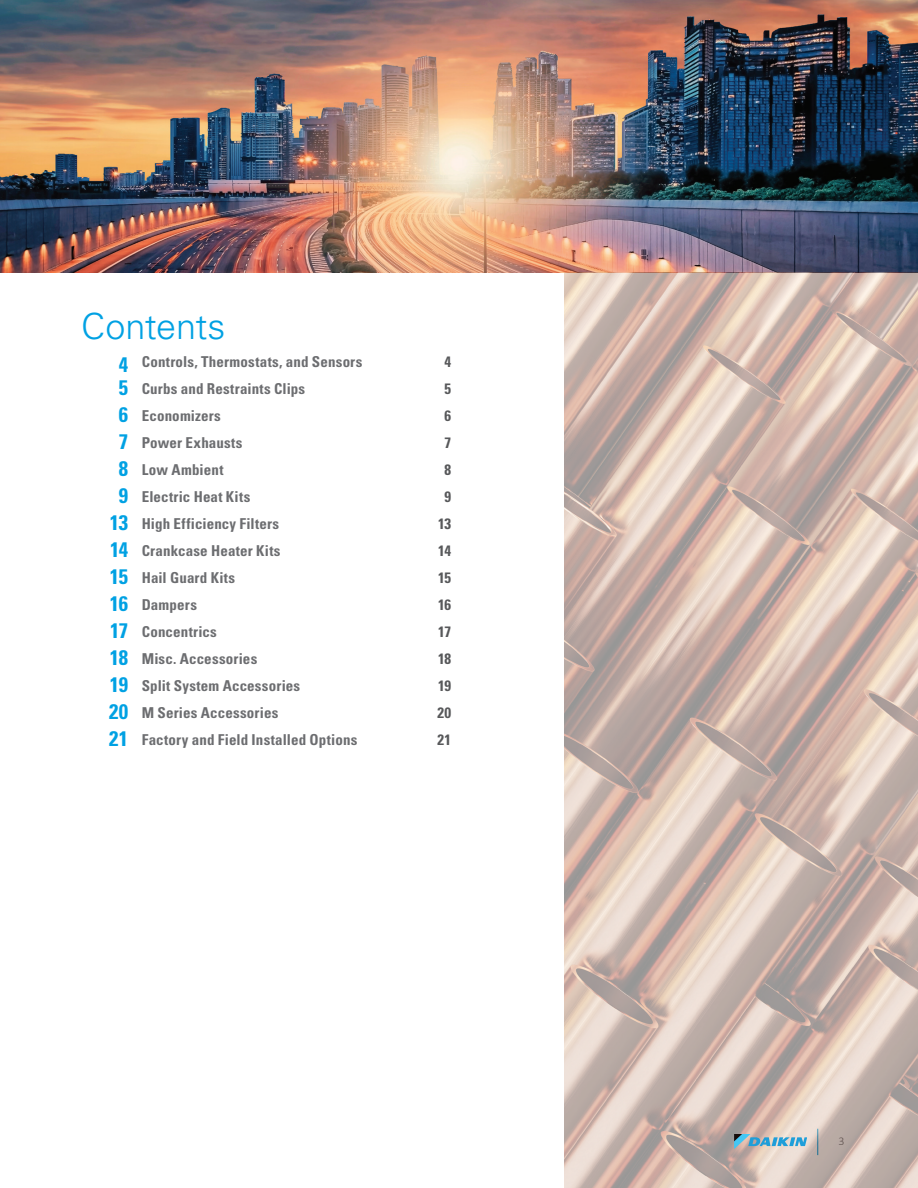
<style>
.page{position:relative;width:918px;height:1188px;background:#fff}
.page>*{position:absolute;margin:0;border:0;box-sizing:border-box;transform-origin:0 0}
.t1{font:300 36px "Univers LT Pro 45";letter-spacing:-.005em;color:#00a1e3}
.t2{font:700 condensed 15px "Univers LT Pro";letter-spacing:.01em;color:#6c6d70}
.t3{font:700 condensed 15px "Univers LT Pro";letter-spacing:-.015em;color:#57585a}
.t4{font:300 12px "Calibri";color:#6c6d70}
.s1{font-size:21px;color:#00a1e3}
</style>
<div class="page">
<img style="left:0;top:0;width:918px;height:272px">
<img style="left:564px;top:272px;width:354px;height:916px">
<svg style="left:734px;top:1134px;width:73px;height:15px"></svg>
<h1 class="t1" style="left:81px;top:303px;width:146px">Contents</h1>
<p class="t2" style="left:119px;top:352px;width:245px"><span class="s1">4</span> Controls, Thermostats, and Sensors</p>
<p class="t3" style="left:445px;top:352px;width:8px">4</p>
<p class="t2" style="left:119px;top:379px;width:188px"><span class="s1">5</span> Curbs and Restraints Clips</p>
<p class="t3" style="left:445px;top:379px;width:8px">5</p>
<p class="t2" style="left:119px;top:406px;width:104px"><span class="s1">6</span> Economizers</p>
<p class="t3" style="left:445px;top:406px;width:8px">6</p>
<p class="t2" style="left:119px;top:433px;width:125px"><span class="s1">7</span> Power Exhausts</p>
<p class="t3" style="left:445px;top:433px;width:8px">7</p>
<p class="t2" style="left:119px;top:460px;width:106px"><span class="s1">8</span> Low Ambient</p>
<p class="t3" style="left:445px;top:460px;width:8px">8</p>
<p class="t2" style="left:119px;top:487px;width:133px"><span class="s1">9</span> Electric Heat Kits</p>
<p class="t3" style="left:445px;top:487px;width:8px">9</p>
<p class="t2" style="left:110px;top:514px;width:171px"><span class="s1">13</span> High Efficiency Filters</p>
<p class="t3" style="left:438px;top:514px;width:15px">13</p>
<p class="t2" style="left:110px;top:541px;width:172px"><span class="s1">14</span> Crankcase Heater Kits</p>
<p class="t3" style="left:438px;top:541px;width:15px">14</p>
<p class="t2" style="left:110px;top:568px;width:127px"><span class="s1">15</span> Hail Guard Kits</p>
<p class="t3" style="left:438px;top:568px;width:15px">15</p>
<p class="t2" style="left:110px;top:595px;width:89px"><span class="s1">16</span> Dampers</p>
<p class="t3" style="left:438px;top:595px;width:15px">16</p>
<p class="t2" style="left:110px;top:622px;width:108px"><span class="s1">17</span> Concentrics</p>
<p class="t3" style="left:438px;top:622px;width:14px">17</p>
<p class="t2" style="left:110px;top:649px;width:149px"><span class="s1">18</span> Misc. Accessories</p>
<p class="t3" style="left:438px;top:649px;width:15px">18</p>
<p class="t2" style="left:110px;top:676px;width:192px"><span class="s1">19</span> Split System Accessories</p>
<p class="t3" style="left:438px;top:676px;width:15px">19</p>
<p class="t2" style="left:109px;top:703px;width:171px"><span class="s1">20</span> M Series Accessories</p>
<p class="t3" style="left:437px;top:703px;width:15px">20</p>
<p class="t2" style="left:109px;top:730px;width:250px"><span class="s1">21</span> Factory and Field Installed Options</p>
<p class="t3" style="left:438px;top:730px;width:15px">21</p>
<p class="t4" style="left:838px;top:1134px;width:8px">3</p>
</div>
